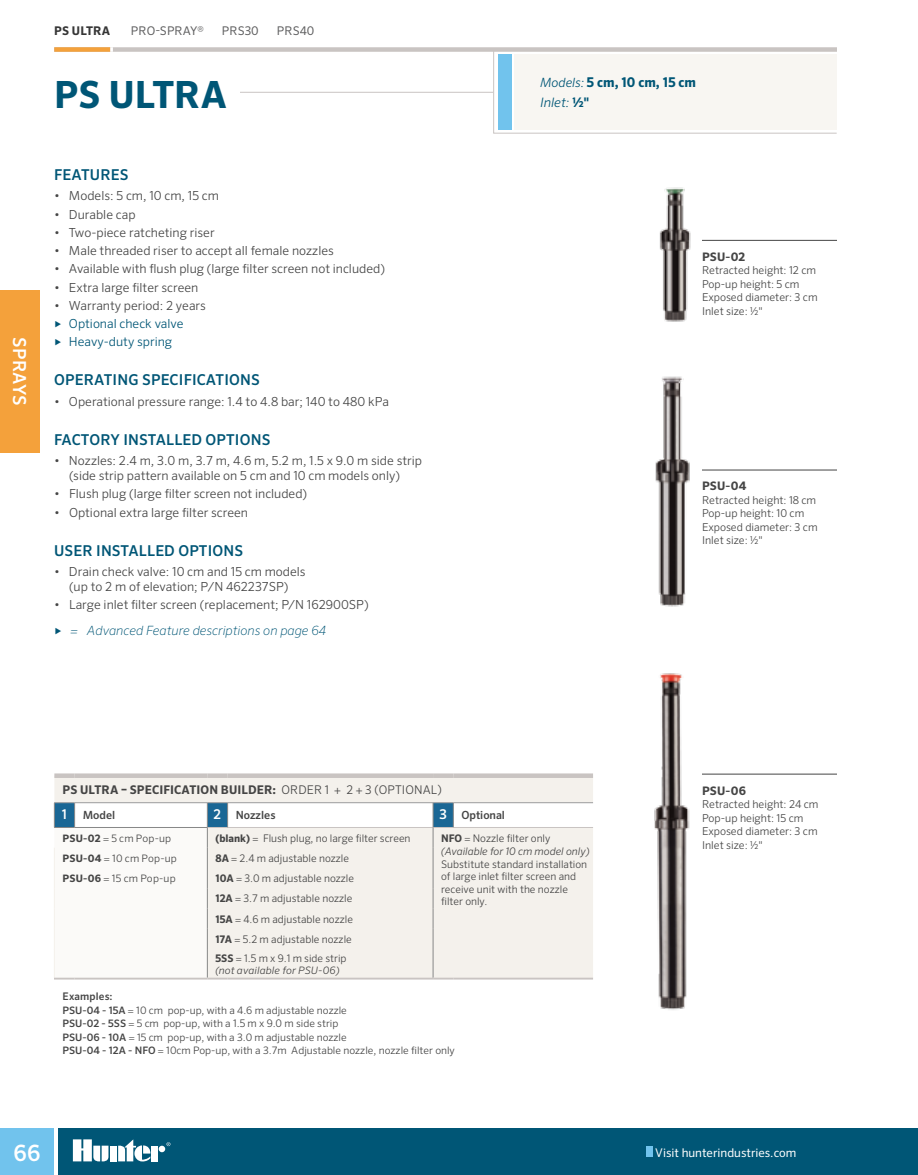
<style>
.page{position:relative;width:918px;height:1175px;background:#fff}
.page>*{position:absolute;margin:0;border:0;box-sizing:border-box;transform-origin:0 0}
.t1{font:700 37.5px "Sero Pro";color:#005676}
.t2{font:500 22.5px "Sero Pro";color:#fff}
.t3{font:500 18px "Sero Pro";letter-spacing:.01em;color:#fff}
.t4{font:500 15px "Sero Pro";letter-spacing:.01em;color:#005676}
.t5{font:700 13.5px "Sero Pro";color:#005676}
.t6{font:italic 300 13.05px "Sero Pro";color:#005676}
.t7{font:italic 200 12.75px "Sero Pro";color:#005676}
.t8{font:300 12.45px/15px "Sero Pro";color:#454545;text-align:center}
.t9{font:300 12.45px/18.3px "Sero Pro";color:#005676}
.t10{font:700 12px "Sero Pro";letter-spacing:.01em;color:#454545}
.t11{font:12px "Sero Pro";color:#fff}
.t12{font:12px "Sero Pro";letter-spacing:.01em;color:#5e5e5f}
.t13{font:700 12px "Sero Pro";letter-spacing:.01em;color:#363636}
.t14{font:700 11.7px "Sero Pro";letter-spacing:.015em;color:#454545}
.t15{font:500 11.25px "Sero Pro";color:#454545}
.t16{font:300 10.8px/13.5px "Sero Pro";color:#454545}
.t17{font:300 10.5px/12.6px "Sero Pro";color:#454545}
.t18{font:italic 300 10.5px/12.6px "Sero Pro";color:#454545}
.t19{font:500 10.5px "Sero Pro";letter-spacing:.015em;color:#454545}
.t20{font:300 10.35px/13.5px "Sero Pro";color:#454545}
.t21{font:italic 300 10.35px "Sero Pro";letter-spacing:.015em;color:#454545}
.s1{font-weight:300;font-style:italic;font-size:12.75px}
.s2{font-weight:700;font-style:normal;font-size:13.2px}
.s3{font-weight:300}
.s4{font-size:13.5px;color:#fff}
.s5{font-weight:700}
.s6{font-weight:700;font-style:normal}
.s7{font-style:normal}
.s8{font-weight:500}
.s9{font-size:10.5px}
</style>
<div class="page">
<div style="left:0;top:290px;width:40px;height:162px;background:#f4a13b"></div>
<div style="left:54px;top:47px;width:783px;height:5px;background:#c9c4c2"></div>
<div style="left:58px;top:1127px;width:860px;height:47px;background:#005676"></div>
<div style="left:0;top:1127px;width:54px;height:47px;background:#71c3ed"></div>
<svg style="left:166px;top:1142px;width:4px;height:4px"></svg>
<div style="left:110px;top:1145px;width:7px;height:16px;background:#fff"></div>
<div style="left:159px;top:1145px;width:6px;height:7px;background:#fff;border-radius:50%"></div>
<div style="left:151px;top:1145px;width:7px;height:16px;background:#fff"></div>
<svg style="left:118px;top:1139px;width:33px;height:22px"></svg>
<svg style="left:73px;top:1139px;width:35px;height:22px"></svg>
<div style="left:646px;top:1146px;width:7px;height:10px;background:#71c3ed"></div>
<hr style="left:54px;top:92px;width:439px;height:1px;background:#c9c4c2">
<svg style="left:493px;top:51px;width:344px;height:83px"></svg>
<div style="left:498px;top:54px;width:13px;height:76px;background:#71c3ed"></div>
<hr style="left:702px;top:240px;width:135px;height:1px;background:#454545">
<hr style="left:702px;top:470px;width:135px;height:1px;background:#454545">
<hr style="left:702px;top:774px;width:135px;height:1px;background:#454545">
<div style="left:54px;top:69px;width:186px;height:39px;background:#fff"></div>
<div style="left:54px;top:47px;width:56px;height:5px;background:#f4a13b"></div>
<svg style="left:110px;top:47px;width:3px;height:5px"></svg>
<svg style="left:54px;top:778px;width:539px;height:199px;background:#f4f2ed"></svg>
<hr style="left:54px;top:977px;width:21px;height:2px;background:#c9c4c2">
<hr style="left:75px;top:977px;width:132px;height:2px;background:#c9c4c2">
<hr style="left:207px;top:977px;width:21px;height:2px;background:#c9c4c2">
<hr style="left:228px;top:977px;width:205px;height:2px;background:#c9c4c2">
<hr style="left:453px;top:827px;width:140px;height:1px;background:#c9c4c2">
<hr style="left:433px;top:977px;width:20px;height:2px;background:#c9c4c2">
<hr style="left:453px;top:977px;width:140px;height:2px;background:#c9c4c2">
<div style="left:54px;top:773px;width:21px;height:5px;background:#c9c4c2"></div>
<div style="left:75px;top:773px;width:132px;height:5px;background:#c9c4c2"></div>
<div style="left:207px;top:773px;width:21px;height:5px;background:#c9c4c2"></div>
<div style="left:228px;top:773px;width:205px;height:5px;background:#c9c4c2"></div>
<div style="left:433px;top:773px;width:20px;height:5px;background:#c9c4c2"></div>
<div style="left:453px;top:773px;width:140px;height:5px;background:#c9c4c2"></div>
<hr style="left:453px;top:802px;width:140px;height:1px;background:#9b9b9c">
<svg style="left:54px;top:802px;width:400px;height:176px"></svg>
<img style="left:654px;top:673px;width:36px;height:337px">
<img style="left:655px;top:376px;width:35px;height:231px">
<img style="left:659px;top:187px;width:48px;height:135px">
<h3 class="t3" style="left:30px;top:337px;width:69px;rotate:90deg">SPRAYS</h3>
<p class="t13" style="left:54px;top:23px;width:57px">PS ULTRA</p>
<p class="t12" style="left:131px;top:23px;width:74px">PRO-SPRAY®</p>
<p class="t12" style="left:222px;top:23px;width:38px">PRS30</p>
<p class="t12" style="left:277px;top:23px;width:39px">PRS40</p>
<h1 class="t1" style="left:54px;top:72px;width:174px">PS ULTRA</h1>
<p class="t4" style="left:54px;top:166px;width:76px">FEATURES</p>
<p class="t8" style="left:54px;top:188px;width:166px">• Models: 5 cm, 10 cm, 15 cm</p>
<p class="t8" style="left:54px;top:207px;width:83px">• Durable cap</p>
<p class="t8" style="left:54px;top:225px;width:162px">• Two-piece ratcheting riser</p>
<p class="t8" style="left:54px;top:243px;width:281px">• Male threaded riser to accept all female nozzles</p>
<p class="t8" style="left:54px;top:261px;width:332px">• Available with flush plug (large filter screen not included)</p>
<p class="t8" style="left:54px;top:279px;width:146px">• Extra large filter screen</p>
<p class="t8" style="left:54px;top:298px;width:153px">• Warranty period: 2 years</p>
<p class="t9" style="left:54px;top:314px;width:131px">► Optional check valve ► Heavy-duty spring</p>
<p class="t4" style="left:54px;top:371px;width:207px">OPERATING SPECIFICATIONS</p>
<p class="t8" style="left:54px;top:394px;width:336px">• Operational pressure range: 1.4 to 4.8 bar; 140 to 480 kPa</p>
<p class="t4" style="left:54px;top:430px;width:218px">FACTORY INSTALLED OPTIONS</p>
<p class="t8" style="left:54px;top:453px;width:370px">• Nozzles: 2.4 m, 3.0 m, 3.7 m, 4.6 m, 5.2 m, 1.5 x 9.0 m side strip (side strip pattern available on 5 cm and 10 cm models only)</p>
<p class="t8" style="left:54px;top:486px;width:255px">• Flush plug (large filter screen not included)</p>
<p class="t8" style="left:54px;top:504px;width:196px">• Optional extra large filter screen</p>
<p class="t4" style="left:54px;top:541px;width:191px">USER INSTALLED OPTIONS</p>
<p class="t8" style="left:54px;top:564px;width:253px">• Drain check valve: 10 cm and 15 cm models (up to 2 m of elevation; P/N 462237SP)</p>
<p class="t8" style="left:54px;top:597px;width:316px">• Large inlet filter screen (replacement; P/N 162900SP)</p>
<p class="t7" style="left:54px;top:622px;width:274px">► = Advanced Feature descriptions on page 64</p>
<p class="t5" style="left:540px;top:74px;width:157px"><span class="s1">Models:</span> 5 cm, 10 cm, 15 cm</p>
<p class="t6" style="left:540px;top:95px;width:51px">Inlet: <span class="s2">½"</span></p>
<p class="t14" style="left:702px;top:249px;width:45px">PSU-02</p>
<p class="t16" style="left:702px;top:264px;width:117px">Retracted height: 12 cm<br>Pop-up height: 5 cm<br>Exposed diameter: 3 cm<br>Inlet size: ½"</p>
<p class="t14" style="left:702px;top:479px;width:46px">PSU-04</p>
<p class="t16" style="left:702px;top:493px;width:117px">Retracted height: 18 cm<br>Pop-up height: 10 cm<br>Exposed diameter: 3 cm<br>Inlet size: ½"</p>
<p class="t10" style="left:63px;top:782px;width:381px">PS ULTRA – SPECIFICATION BUILDER: <span class="s3">ORDER 1 + 2 + 3 (OPTIONAL)</span></p>
<p class="t15" style="left:62px;top:808px;width:55px"><span class="s4">1</span> Model</p>
<p class="t15" style="left:214px;top:808px;width:63px"><span class="s4">2</span> Nozzles</p>
<p class="t15" style="left:439px;top:808px;width:67px"><span class="s4">3</span> Optional</p>
<p class="t20" style="left:62px;top:831px;width:110px"><span class="s5">PSU-02</span> = 5 cm Pop-up</p>
<p class="t17" style="left:215px;top:831px;width:197px"><span class="s5">(blank)</span> = Flush plug, no large filter screen</p>
<p class="t18" style="left:441px;top:832px;width:150px"><span class="s6">NFO</span> <span class="s7">= Nozzle filter only </span>(Available for 10 cm model only)</p>
<p class="t17" style="left:441px;top:857px;width:148px">Substitute standard installation of large inlet filter screen and receive unit with the nozzle filter only.</p>
<p class="t20" style="left:62px;top:851px;width:116px"><span class="s5">PSU-04</span> = 10 cm Pop-up</p>
<p class="t17" style="left:215px;top:851px;width:135px"><span class="s5">8A</span> = 2.4 m adjustable nozzle</p>
<p class="t20" style="left:62px;top:871px;width:115px"><span class="s5">PSU-06</span> = 15 cm Pop-up</p>
<p class="t17" style="left:215px;top:868px;width:140px;line-height:20.2px"><span class="s5">10A</span> = 3.0 m adjustable nozzle<br><span class="s5">12A</span> = 3.7 m adjustable nozzle<br><span class="s5">15A</span> = 4.6 m adjustable nozzle<br><span class="s5">17A</span> = 5.2 m adjustable nozzle</p>
<p class="t17" style="left:215px;top:951px;width:133px"><span class="s5">5SS</span> = 1.5 m x 9.1 m side strip</p>
<p class="t21" style="left:215px;top:964px;width:126px">(not available for PSU-06)</p>
<p class="t19" style="left:62px;top:990px;width:52px">Examples:</p>
<p class="t20" style="left:62px;top:1003px;width:394px"><span class="s8">PSU-04 - 15A</span> = 10 cm pop-up, with a 4.6 m adjustable nozzle<br><span class="s8">PSU-02 - 5SS</span> = 5 cm pop-up, with a <span class="s9">1.5 m x 9.0 m</span> side strip<br><span class="s8">PSU-06 - 10A</span> = 15 cm pop-up, with a 3.0 m adjustable nozzle<br><span class="s8">PSU-04 - 12A - NFO</span> = 10cm Pop-up, with a 3.7m Adjustable nozzle, nozzle filter only</p>
<p class="t14" style="left:702px;top:783px;width:46px">PSU-06</p>
<p class="t16" style="left:702px;top:797px;width:118px">Retracted height: 24 cm<br>Pop-up height: 15 cm<br>Exposed diameter: 3 cm<br>Inlet size: ½"</p>
<h2 class="t2" style="left:14px;top:1139px;width:28px">66</h2>
<p class="t11" style="left:655px;top:1145px;width:143px">Visit hunterindustries.com</p>
</div>
